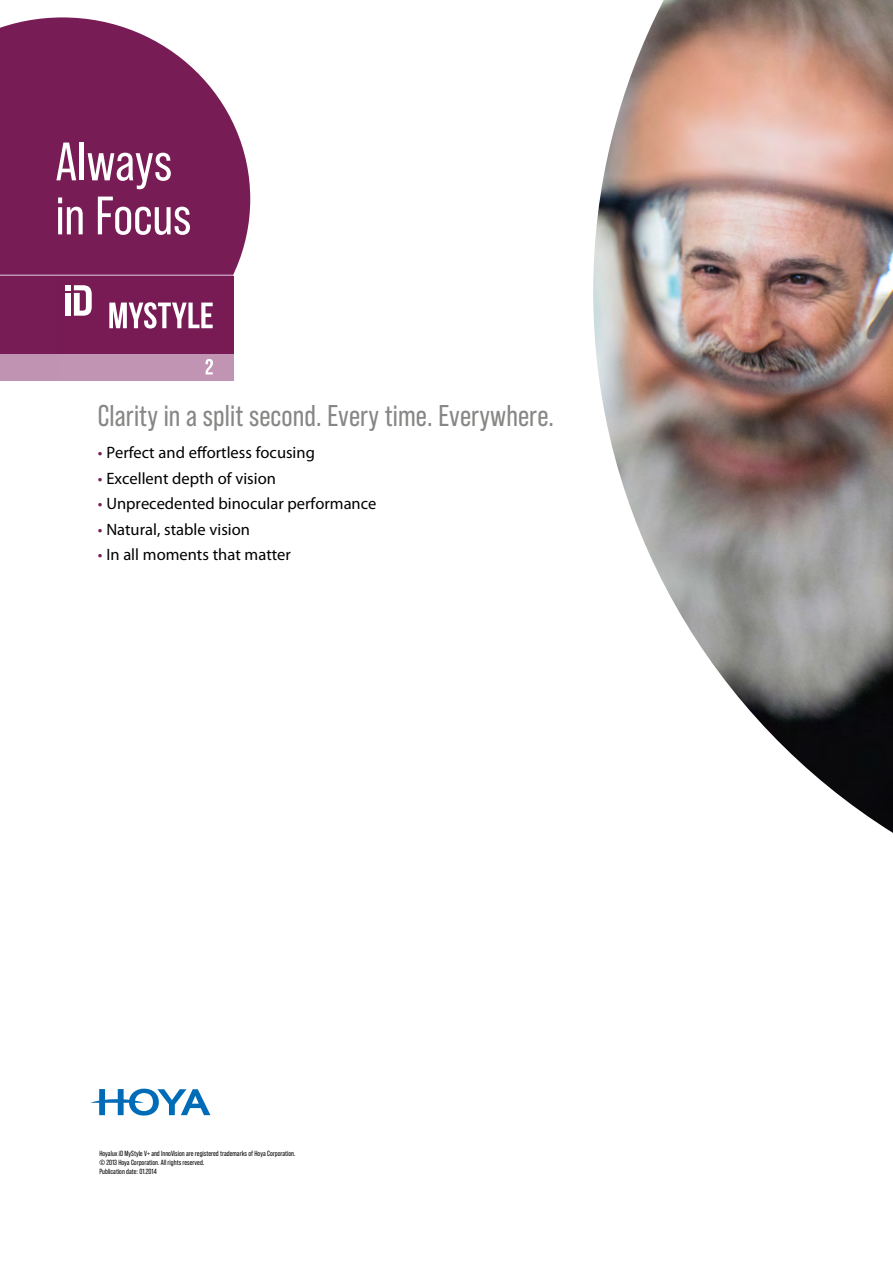
<style>
.page{position:relative;width:893px;height:1263px;background:#fff}
.page>*{position:absolute;margin:0;border:0;box-sizing:border-box;transform-origin:0 0}
.t1{font:54px/54px "Bebas Neue Pro";color:#fff}
.t2{font:30px "Bebas Neue Pro";letter-spacing:.005em;color:#878786}
.t3{font:16.5px "Myriad Pro";color:#000}
.t4{font:7.5px/9px "Bebas Neue Pro";color:#000}
.s1{color:#781c55}
</style>
<div class="page">
<svg style="left:0;top:17px;width:250px;height:364px;background:#8a3b6c"></svg>
<img style="left:593px;top:0;width:300px;height:833px">
<svg style="left:90px;top:1089px;width:120px;height:26px"></svg>
<div style="left:56px;top:276px;width:177px;height:78px;background:#781b55"></div>
<svg style="left:109px;top:302px;width:104px;height:26px"></svg>
<div style="left:56px;top:354px;width:177px;height:27px;background:#c094b2"></div>
<svg style="left:206px;top:359px;width:7px;height:15px"></svg>
<svg style="left:65px;top:285px;width:27px;height:31px"></svg>
<div style="left:0;top:354px;width:59px;height:27px;background:#c093b3"></div>
<hr style="left:0;top:274px;width:233px;height:2px;background:#c093b3">
<h1 class="t1" style="left:56px;top:134px;width:137px">Always in Focus</h1>
<h2 class="t2" style="left:98px;top:398px;width:458px">Clarity in a split second. Every time. Everywhere.</h2>
<h3 class="t3" style="left:98px;top:444px;width:218px"><span class="s1">•</span> Perfect and effortless focusing</h3>
<h3 class="t3" style="left:98px;top:469px;width:179px"><span class="s1">•</span> Excellent depth of vision</h3>
<h3 class="t3" style="left:98px;top:495px;width:280px"><span class="s1">•</span> Unprecedented binocular performance</h3>
<h3 class="t3" style="left:98px;top:520px;width:154px"><span class="s1">•</span> Natural, stable vision</h3>
<h3 class="t3" style="left:98px;top:546px;width:195px"><span class="s1">•</span> In all moments that matter</h3>
<p class="t4" style="left:99px;top:1149px;width:198px">Hoyalux iD MyStyle V+ and InnoVision are registered trademarks of Hoya Corporation. © 2013 Hoya Corporation. All rights reserved.<br>Publication date: 01.2014</p>
</div>
